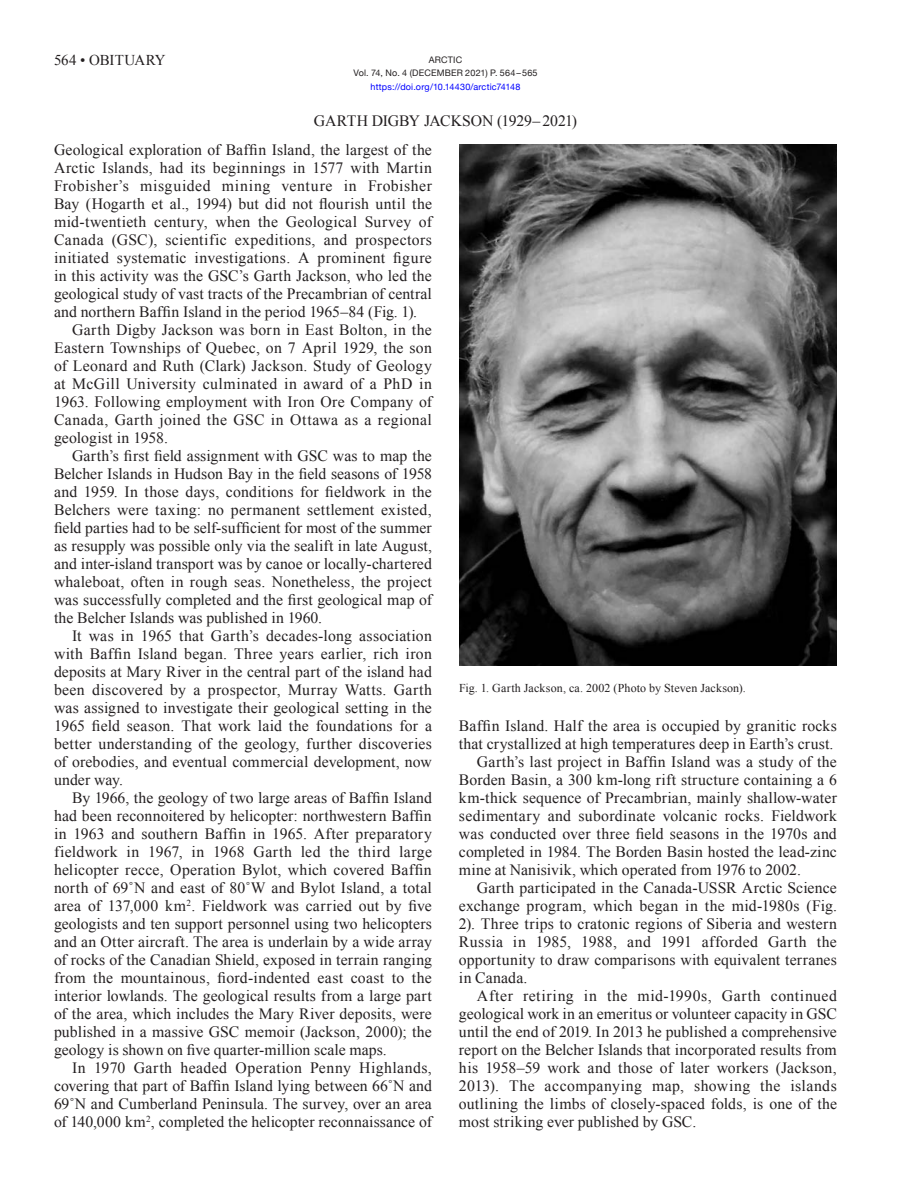
<style>
.page{position:relative;width:918px;height:1188px;background:#fff}
.page>*{position:absolute;margin:0;border:0;box-sizing:border-box;transform-origin:0 0}
.Body_Copy{font:15.75px/18px "Times New Roman";letter-spacing:.01em;color:#231f20;text-align:justify}
.Header_Level_1{font:15.75px "Times New Roman";letter-spacing:-.015em;color:#231f20}
.Footnotes{font:15px "Times New Roman";letter-spacing:-.01em;color:#231f20}
.Table_Copy{font:12px "Times New Roman";letter-spacing:.01em;color:#231f20}
.Masthead{font:9px "Helvetica Neue";letter-spacing:.02em;color:#231f20}
.ARCTIC_Masthead{font:9px "Helvetica Neue";letter-spacing:.025em;color:#00f}
</style>
<div class="page">
<img style="left:459px;top:144px;width:378px;height:522px">
<p class="Footnotes" style="left:54px;top:50px;width:113px">564 • OBITUARY</p>
<p class="Masthead" style="left:429px;top:54px;width:35px">ARCTIC</p>
<p class="Masthead" style="left:353px;top:67px;width:186px">Vol. 74, No. 4 (DECEMBER 2021) P. 564–565</p>
<p class="ARCTIC_Masthead" style="left:371px;top:81px;width:151px">https://doi.org/10.14430/arctic74148</p>
<p class="Header_Level_1" style="left:314px;top:110px;width:265px">GARTH DIGBY JACKSON (1929– 2021)</p>
<p class="Body_Copy" style="left:54px;top:140px;width:380px">Geological exploration of Baffin Island, the largest of the Arctic Islands, had its beginnings in 1577 with Martin Frobisher’s misguided mining venture in Frobisher Bay (Hogarth et al., 1994) but did not flourish until the mid-twentieth century, when the Geological Survey of Canada (GSC), scientific expeditions, and prospectors initiated systematic investigations. A prominent figure in this activity was the GSC’s Garth Jackson, who led the geological study of vast tracts of the Precambrian of central and northern Baffin Island in the period 1965–84 (Fig. 1).</p>
<p class="Body_Copy" style="left:54px;top:320px;width:380px;text-indent:18px">Garth Digby Jackson was born in East Bolton, in the Eastern Townships of Quebec, on 7 April 1929, the son of Leonard and Ruth (Clark) Jackson. Study of Geology at McGill University culminated in award of a PhD in 1963. Following employment with Iron Ore Company of Canada, Garth joined the GSC in Ottawa as a regional geologist in 1958.</p>
<p class="Body_Copy" style="left:54px;top:446px;width:379px;text-indent:18px">Garth’s first field assignment with GSC was to map the Belcher Islands in Hudson Bay in the field seasons of 1958 and 1959. In those days, conditions for fieldwork in the Belchers were taxing: no permanent settlement existed, field parties had to be self-sufficient for most of the summer as resupply was possible only via the sealift in late August, and inter-island transport was by canoe or locally-chartered whaleboat, often in rough seas. Nonetheless, the project was successfully completed and the first geological map of the Belcher Islands was published in 1960.</p>
<p class="Body_Copy" style="left:54px;top:626px;width:380px;text-indent:18px">It was in 1965 that Garth’s decades-long association with Baffin Island began. Three years earlier, rich iron deposits at Mary River in the central part of the island had been discovered by a prospector, Murray Watts. Garth was assigned to investigate their geological setting in the 1965 field season. That work laid the foundations for a better understanding of the geology, further discoveries of orebodies, and eventual commercial development, now under way.</p>
<p class="Body_Copy" style="left:54px;top:788px;width:380px;text-indent:18px">By 1966, the geology of two large areas of Baffin Island had been reconnoitered by helicopter: northwestern Baffin in 1963 and southern Baffin in 1965. After preparatory fieldwork in 1967, in 1968 Garth led the third large helicopter recce, Operation Bylot, which covered Baffin north of 69˚N and east of 80˚W and Bylot Island, a total area of 137,000 km<sup>2</sup>. Fieldwork was carried out by five geologists and ten support personnel using two helicopters and an Otter aircraft. The area is underlain by a wide array of rocks of the Canadian Shield, exposed in terrain ranging from the mountainous, fiord-indented east coast to the interior lowlands. The geological results from a large part of the area, which includes the Mary River deposits, were published in a massive GSC memoir (Jackson, 2000); the geology is shown on five quarter-million scale maps.</p>
<p class="Body_Copy" style="left:54px;top:1058px;width:380px;text-indent:18px">In 1970 Garth headed Operation Penny Highlands, covering that part of Baffin Island lying between 66˚N and 69˚N and Cumberland Peninsula. The survey, over an area of 140,000 km<sup>2</sup>, completed the helicopter reconnaissance of</p>
<p class="Table_Copy" style="left:459px;top:680px;width:288px">Fig. 1. Garth Jackson, ca. 2002 (Photo by Steven Jackson).</p>
<p class="Body_Copy" style="left:459px;top:716px;width:379px">Baffin Island. Half the area is occupied by granitic rocks that crystallized at high temperatures deep in Earth’s crust.</p>
<p class="Body_Copy" style="left:459px;top:752px;width:379px;text-indent:18px">Garth’s last project in Baffin Island was a study of the Borden Basin, a 300 km-long rift structure containing a 6 km-thick sequence of Precambrian, mainly shallow-water sedimentary and subordinate volcanic rocks. Fieldwork was conducted over three field seasons in the 1970s and completed in 1984. The Borden Basin hosted the lead-zinc mine at Nanisivik, which operated from 1976 to 2002.</p>
<p class="Body_Copy" style="left:459px;top:878px;width:380px;text-indent:18px">Garth participated in the Canada-USSR Arctic Science exchange program, which began in the mid-1980s (Fig.<br>2). Three trips to cratonic regions of Siberia and western Russia in 1985, 1988, and 1991 afforded Garth the opportunity to draw comparisons with equivalent terranes in Canada.</p>
<p class="Body_Copy" style="left:459px;top:986px;width:380px;text-indent:18px">After retiring in the mid-1990s, Garth continued geological work in an emeritus or volunteer capacity in GSC until the end of 2019. In 2013 he published a comprehensive report on the Belcher Islands that incorporated results from his 1958–59 work and those of later workers (Jackson, 2013). The accompanying map, showing the islands outlining the limbs of closely-spaced folds, is one of the most striking ever published by GSC.</p>
</div>
